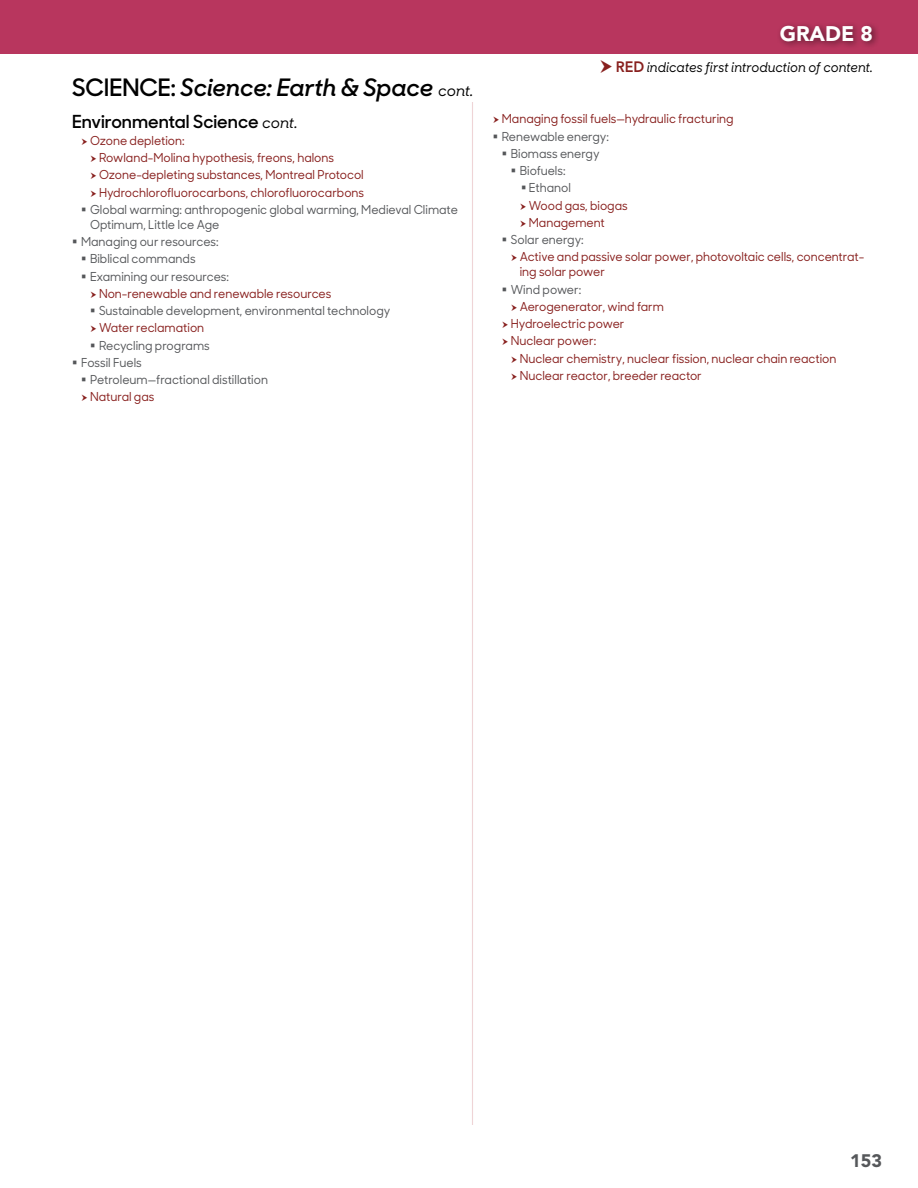
<style>
.page{position:relative;width:918px;height:1188px;background:#fff}
.page>*{position:absolute;margin:0;border:0;box-sizing:border-box;transform-origin:0 0}
.SS_Subjects_Subheads{font:italic 600 24px "Sharp Sans No 1";color:#000}
.t1{font:900 21px "Avenir LT Std";color:#fff}
.SS_Subhead_under_ite{font:600 18px "Sharp Sans No 1";color:#000}
.t2{font:900 18px "Avenir LT Std";color:#55575a}
.SS_Introduction_to_c{font:italic 500 13.5px "Sharp Sans No 1";color:#000;scale:.95 1}
.t3{font:500 12.3px/15px "Sharp Sans No 1";color:#88201e;scale:.95 1}
.t4{font:500 12.3px/15px "Sharp Sans No 1";color:#55575a;scale:.95 1}
.s1{font-style:normal}
.s2{font-weight:500;font-size:15px}
.s3{font-weight:500;font-style:italic;font-size:15px}
.s4{font-family:"Avenir LT Std";font-weight:800;font-style:normal;font-size:15px;color:#88201e}
</style>
<div class="page">
<hr style="left:472px;top:102px;width:1px;height:1023px;background:#efd4d6">
<div style="left:0;top:0;width:918px;height:54px;background:#b8365e"></div>
<div style="left:775px;top:21px;width:105px;height:28px;background:#000;opacity:.5"></div>
<p class="SS_Subjects_Subheads" style="left:72px;top:67px;width:403px"><span class="s1">SCIENCE:</span> Science: Earth &amp; Space <span class="s2">cont.</span></p>
<p class="SS_Subhead_under_ite" style="left:72px;top:107px;width:227px">Environmental Science <span class="s3">cont.</span></p>
<p class="t3" style="left:90px;top:132px;width:101px">Ozone depletion:</p>
<p class="t3" style="left:99px;top:150px;width:249px">Rowland-Molina hypothesis, freons, halons</p>
<p class="t3" style="left:99px;top:167px;width:280px">Ozone-depleting substances, Montreal Protocol</p>
<p class="t3" style="left:99px;top:184px;width:281px">Hydrochlorofluorocarbons, chlorofluorocarbons</p>
<p class="t4" style="left:90px;top:201px;width:389px">Global warming: anthropogenic global warming, Medieval Climate<br>Optimum, Little Ice Age</p>
<p class="t4" style="left:81px;top:234px;width:146px">Managing our resources:</p>
<p class="t4" style="left:90px;top:251px;width:113px">Biblical commands</p>
<p class="t4" style="left:90px;top:268px;width:148px">Examining our resources:</p>
<p class="t3" style="left:99px;top:285px;width:246px">Non-renewable and renewable resources</p>
<p class="t4" style="left:99px;top:303px;width:308px">Sustainable development, environmental technology</p>
<p class="t3" style="left:99px;top:320px;width:112px">Water reclamation</p>
<p class="t4" style="left:99px;top:337px;width:118px">Recycling programs</p>
<p class="t4" style="left:81px;top:354px;width:66px">Fossil Fuels</p>
<p class="t4" style="left:90px;top:372px;width:189px">Petroleum—fractional distillation</p>
<p class="t3" style="left:90px;top:389px;width:69px">Natural gas</p>
<h2 class="t1" style="left:780px;top:20px;width:95px">GRADE 8</h2>
<p class="SS_Introduction_to_c" style="left:616px;top:57px;width:272px"><span class="s4">RED</span> indicates first introduction of content.</p>
<p class="t3" style="left:502px;top:111px;width:246px">Managing fossil fuels—hydraulic fracturing</p>
<p class="t4" style="left:502px;top:128px;width:114px">Renewable energy:</p>
<p class="t4" style="left:511px;top:145px;width:95px">Biomass energy</p>
<p class="t4" style="left:520px;top:163px;width:50px">Biofuels:</p>
<p class="t4" style="left:529px;top:180px;width:46px">Ethanol</p>
<p class="t3" style="left:529px;top:197px;width:106px">Wood gas, biogas</p>
<p class="t3" style="left:529px;top:214px;width:82px">Management</p>
<p class="t4" style="left:511px;top:232px;width:78px">Solar energy:</p>
<p class="t3" style="left:520px;top:249px;width:364px">Active and passive solar power, photovoltaic cells, concentrat&shy;ing solar power</p>
<p class="t4" style="left:511px;top:281px;width:76px">Wind power:</p>
<p class="t3" style="left:520px;top:298px;width:153px">Aerogenerator, wind farm</p>
<p class="t3" style="left:511px;top:316px;width:121px">Hydroelectric power</p>
<p class="t3" style="left:511px;top:333px;width:91px">Nuclear power:</p>
<p class="t3" style="left:520px;top:350px;width:335px">Nuclear chemistry, nuclear fission, nuclear chain reaction</p>
<p class="t3" style="left:520px;top:367px;width:193px">Nuclear reactor, breeder reactor</p>
<h3 class="t2" style="left:850px;top:1150px;width:33px">153</h3>
</div>
